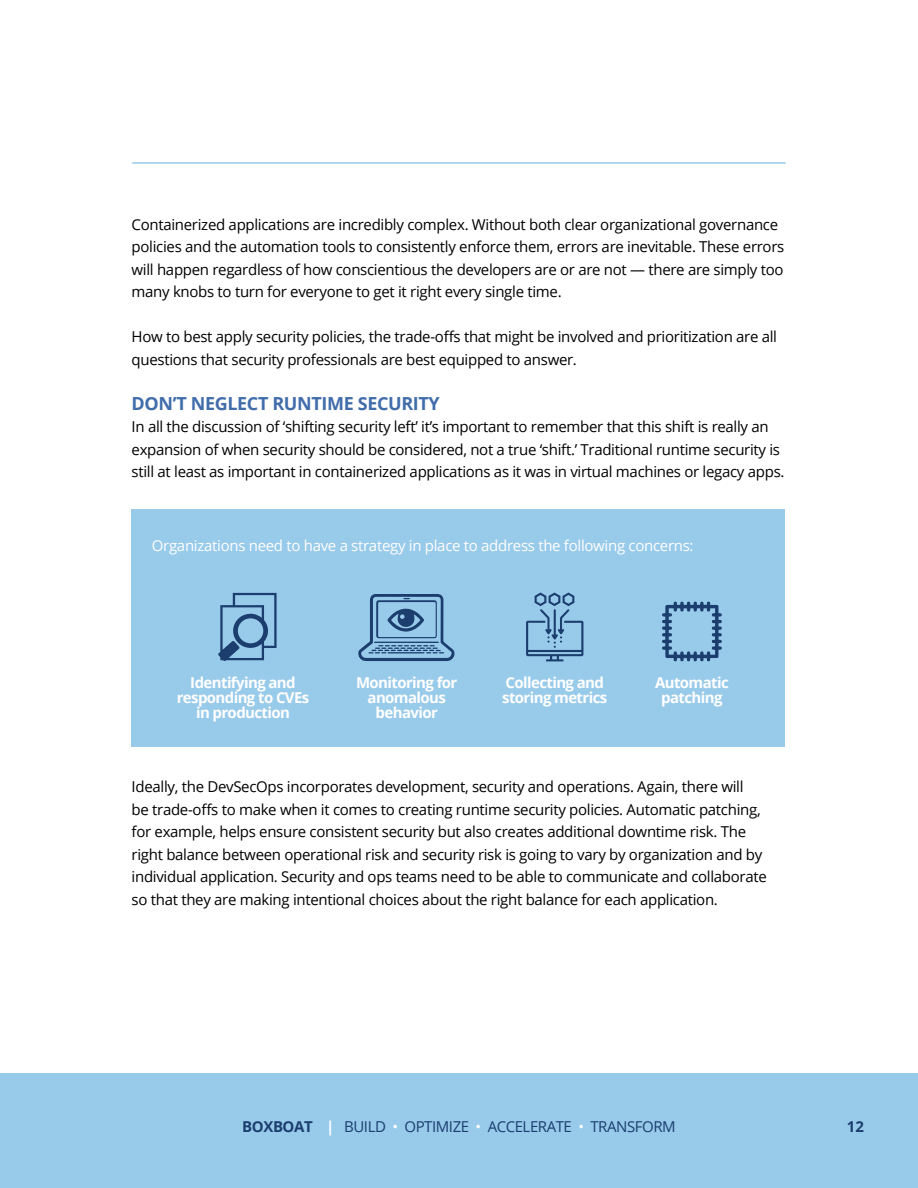
<style>
.page{position:relative;width:918px;height:1188px;background:#fff}
.page>*{position:absolute;margin:0;border:0;box-sizing:border-box;transform-origin:0 0}
.t1{font:700 18px "Open Sans";letter-spacing:-.02em;color:#416dab}
.t2{font:15px/22.5px "Open Sans";letter-spacing:-.02em;color:#000}
.t3{font:700 15px/15px "Open Sans";letter-spacing:-.04em;color:#fff;text-align:center}
.t4{font:15px "Open Sans";letter-spacing:-.02em;color:#fff}
.t5{font:15px "Open Sans";letter-spacing:-.03em;color:#1b3e6f}
.t6{font:700 15px "Open Sans";color:#1b3e6f}
.s1{font-weight:700}
.s2{font-weight:700;color:#fff}
.s3{color:#fff}
</style>
<div class="page">
<div style="left:0;top:1074px;width:918px;height:114px;background:#98caea"></div>
<hr style="left:132px;top:162px;width:654px;height:2px;background:#98caea">
<div style="left:132px;top:509px;width:653px;height:238px;background:#98caea"></div>
<svg style="left:218px;top:593px;width:59px;height:68px"></svg>
<svg style="left:358px;top:594px;width:97px;height:67px"></svg>
<svg style="left:526px;top:593px;width:57px;height:68px"></svg>
<svg style="left:662px;top:601px;width:60px;height:60px"></svg>
<p class="t2" style="left:132px;top:213px;width:654px">Containerized applications are incredibly complex. Without both clear organizational governance policies and the automation tools to consistently enforce them, errors are inevitable. These errors will happen regardless of how conscientious the developers are or are not — there are simply too many knobs to turn for everyone to get it right every single time.</p>
<p class="t2" style="left:132px;top:325px;width:647px">How to best apply security policies, the trade-offs that might be involved and prioritization are all questions that security professionals are best equipped to answer.</p>
<p class="t1" style="left:132px;top:390px;width:310px">DON’T NEGLECT RUNTIME SECURITY</p>
<p class="t2" style="left:132px;top:415px;width:654px">In all the discussion of ‘shifting security left’ it’s important to remember that this shift is really an expansion of when security should be considered, not a true ‘shift.’ Traditional runtime security is still at least as important in containerized applications as it was in virtual machines or legacy apps.</p>
<p class="t4" style="left:152px;top:536px;width:543px">Organizations need to have a strategy in place to address the following concerns:</p>
<p class="t3" style="left:177px;top:675px;width:134px">Identifying and responding to CVEs in production</p>
<p class="t3" style="left:356px;top:675px;width:103px">Monitoring for anomalous behavior</p>
<p class="t3" style="left:502px;top:675px;width:107px;text-align:left">Collecting and storing metrics</p>
<p class="t3" style="left:655px;top:675px;width:75px">Automatic patching</p>
<p class="t2" style="left:132px;top:775px;width:637px">Ideally, the DevSecOps incorporates development, security and operations. Again, there will<br>be trade-offs to make when it comes to creating runtime security policies. Automatic patching, for example, helps ensure consistent security but also creates additional downtime risk. The right balance between operational risk and security risk is going to vary by organization and by individual application. Security and ops teams need to be able to communicate and collaborate so that they are making intentional choices about the right balance for each application.</p>
<p class="t5" style="left:242px;top:1117px;width:435px"><span class="s1">BOXBOAT</span> <span class="s2">|</span> BUILD <span class="s3">•</span> OPTIMIZE <span class="s3">•</span> ACCELERATE <span class="s3">•</span> TRANSFORM</p>
<p class="t6" style="left:847px;top:1116px;width:19px">12</p>
</div>
